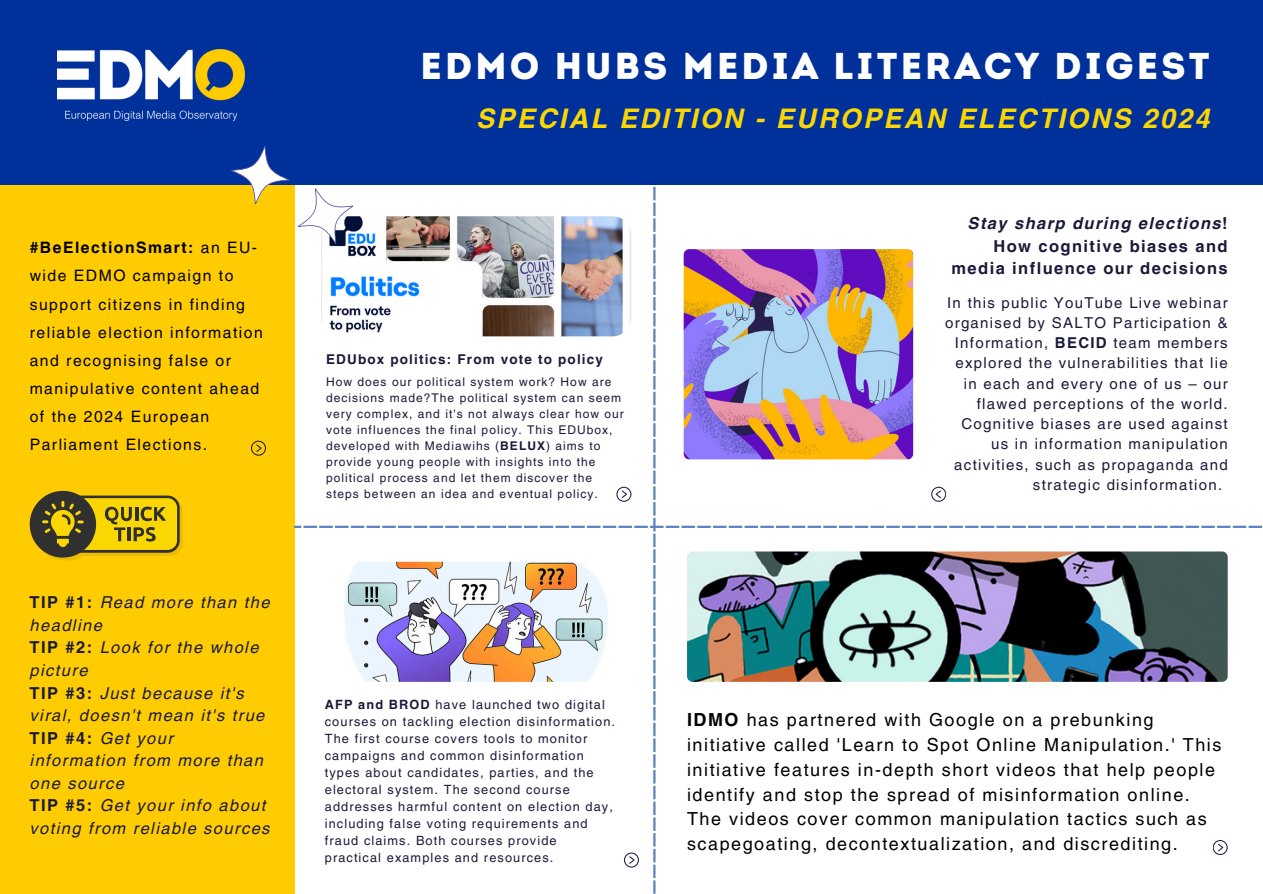
<style>
.page{position:relative;width:1263px;height:894px;background:#fff}
.page>*{position:absolute;margin:0;border:0;box-sizing:border-box;transform-origin:0 0}
.t1{font:37.35px "Intro Black Caps";letter-spacing:.085em;color:#fff}
.t2{font:italic 700 27px "Helvetica LT Pro";letter-spacing:.085em;color:#fad703}
.t3{font:18px/24.8px "Helvetica LT Pro";letter-spacing:.085em;color:#000}
.t4{font:italic 16.5px/22.5px "Helvetica LT Pro";letter-spacing:.085em;color:#1a1a3a}
.t5{font:700 16.5px/22.5px "Helvetica LT Pro";letter-spacing:.085em;color:#1a1a3a;text-align:right}
.t6{font:15.75px/28.2px "Helvetica LT Pro";letter-spacing:.095em;color:#000}
.t7{font:15px "Helvetica LT Pro";letter-spacing:.085em;color:#1a1a3a}
.t8{font:700 13.5px "Helvetica LT Pro";letter-spacing:.085em;color:#1a1a3a}
.t9{font:12.75px/17px "Helvetica LT Pro";letter-spacing:.085em;color:#1a1a3a}
.t10{font:12px/16px "Helvetica LT Pro";letter-spacing:.085em;color:#1a1a3a}
.s1{font-weight:700}
.s2{font-weight:700;font-style:normal}
.s3{font-style:italic}
</style>
<div class="page">
<div style="left:0;top:0;width:1263px;height:893px;background:#00309a"></div>
<div style="left:294px;top:185px;width:362px;height:342px;background:#fff"></div>
<div style="left:656px;top:185px;width:607px;height:342px;background:#fff"></div>
<div style="left:294px;top:527px;width:362px;height:365px;background:#fff"></div>
<div style="left:656px;top:527px;width:606px;height:366px;background:#fff"></div>
<div style="left:0;top:185px;width:294px;height:708px;background:#ffcc02"></div>
<svg style="left:617px;top:486px;width:14px;height:15px"></svg>
<img style="left:58px;top:49px;width:187px;height:71px">
<hr style="left:1248px;top:525px;width:14px;height:3px;background:#5c83bd">
<svg style="left:1217px;top:525px;width:29px;height:3px"></svg>
<hr style="left:1201px;top:525px;width:14px;height:3px;background:#5c83bd">
<hr style="left:1185px;top:525px;width:14px;height:3px;background:#5c83bd">
<svg style="left:1154px;top:525px;width:29px;height:3px"></svg>
<hr style="left:1138px;top:525px;width:14px;height:3px;background:#5c83bd">
<hr style="left:1122px;top:525px;width:14px;height:3px;background:#5c83bd">
<svg style="left:1091px;top:525px;width:29px;height:3px"></svg>
<hr style="left:1075px;top:525px;width:14px;height:3px;background:#5c83bd">
<hr style="left:1059px;top:525px;width:14px;height:3px;background:#5c83bd">
<svg style="left:1028px;top:525px;width:29px;height:3px"></svg>
<hr style="left:1012px;top:525px;width:14px;height:3px;background:#5c83bd">
<hr style="left:996px;top:525px;width:14px;height:3px;background:#5c83bd">
<svg style="left:965px;top:525px;width:29px;height:3px"></svg>
<hr style="left:949px;top:525px;width:14px;height:3px;background:#5c83bd">
<hr style="left:933px;top:525px;width:14px;height:3px;background:#5c83bd">
<svg style="left:902px;top:525px;width:29px;height:3px"></svg>
<hr style="left:886px;top:525px;width:14px;height:3px;background:#5c83bd">
<hr style="left:870px;top:525px;width:14px;height:3px;background:#5c83bd">
<svg style="left:839px;top:525px;width:29px;height:3px"></svg>
<hr style="left:823px;top:525px;width:14px;height:3px;background:#5c83bd">
<hr style="left:807px;top:525px;width:14px;height:3px;background:#5c83bd">
<svg style="left:776px;top:525px;width:29px;height:3px"></svg>
<hr style="left:760px;top:525px;width:14px;height:3px;background:#5c83bd">
<hr style="left:744px;top:525px;width:14px;height:3px;background:#5c83bd">
<svg style="left:713px;top:525px;width:29px;height:3px"></svg>
<hr style="left:697px;top:525px;width:14px;height:3px;background:#5c83bd">
<hr style="left:681px;top:525px;width:14px;height:3px;background:#5c83bd">
<svg style="left:650px;top:187px;width:29px;height:706px"></svg>
<hr style="left:634px;top:525px;width:14px;height:3px;background:#5c83bd">
<hr style="left:618px;top:525px;width:14px;height:3px;background:#5c83bd">
<svg style="left:587px;top:525px;width:29px;height:3px"></svg>
<hr style="left:571px;top:525px;width:14px;height:3px;background:#5c83bd">
<hr style="left:555px;top:525px;width:14px;height:3px;background:#5c83bd">
<svg style="left:524px;top:525px;width:29px;height:3px"></svg>
<hr style="left:508px;top:525px;width:14px;height:3px;background:#5c83bd">
<hr style="left:492px;top:525px;width:14px;height:3px;background:#5c83bd">
<svg style="left:461px;top:525px;width:29px;height:3px"></svg>
<hr style="left:445px;top:525px;width:14px;height:3px;background:#5c83bd">
<hr style="left:429px;top:525px;width:14px;height:3px;background:#5c83bd">
<svg style="left:398px;top:525px;width:29px;height:3px"></svg>
<hr style="left:382px;top:525px;width:14px;height:3px;background:#5c83bd">
<hr style="left:366px;top:525px;width:14px;height:3px;background:#5c83bd">
<svg style="left:335px;top:525px;width:29px;height:3px"></svg>
<hr style="left:319px;top:525px;width:14px;height:3px;background:#5c83bd">
<hr style="left:303px;top:525px;width:14px;height:3px;background:#5c83bd">
<svg style="left:294px;top:525px;width:7px;height:3px"></svg>
<svg style="left:1213px;top:840px;width:14px;height:14px"></svg>
<svg style="left:931px;top:486px;width:15px;height:15px"></svg>
<img style="left:687px;top:551px;width:541px;height:130px;border-radius:6px">
<img style="left:684px;top:249px;width:229px;height:210px;border-radius:6px">
<img style="left:321px;top:216px;width:310px;height:120px">
<svg style="left:231px;top:146px;width:133px;height:108px"></svg>
<svg style="left:251px;top:440px;width:15px;height:15px"></svg>
<svg style="left:30px;top:490px;width:153px;height:70px"></svg>
<img style="left:344px;top:561px;width:264px;height:120px">
<svg style="left:624px;top:852px;width:15px;height:14px"></svg>
<p class="t6" style="left:30px;top:235px;width:235px"><span class="s1">#BeElectionSmart:</span> an EU&shy;wide EDMO campaign to support citizens in finding reliable election information and recognising false or manipulative content ahead of the 2024 European<br>Parliament Elections.</p>
<p class="t4" style="left:30px;top:592px;width:241px"><span class="s2">TIP #1:</span> Read more than the headline<br><span class="s2">TIP #2:</span> Look for the whole picture<br><span class="s2">TIP #3:</span> Just because it's viral, doesn't mean it's true<br><span class="s2">TIP #4:</span> Get your information from more than one source</p>
<h4 class="t4" style="left:30px;top:795px;width:241px"><span class="s2">TIP #5:</span> Get your info about voting from reliable sources</h4>
<p class="t1" style="left:421px;top:51px;width:790px">EDMO HUBS MEDIA LITERACY DIGEST</p>
<p class="t2" style="left:476px;top:109px;width:735px">SPECIAL EDITION - EUROPEAN ELECTIONS 2024</p>
<p class="t8" style="left:326px;top:354px;width:278px">EDUbox politics: From vote to policy</p>
<h1 class="t10" style="left:326px;top:375px;width:299px">How does our political system work? How are decisions made?The political system can seem very complex, and it's not always clear how our vote influences the final policy. This EDUbox, developed with Mediawihs (<span class="s1">BELUX</span>) aims to provide young people with insights into the political process and let them discover the steps between an idea and eventual policy.</h1>
<h3 class="t5" style="left:951px;top:214px;width:278px"><span class="s3">Stay sharp during elections</span>!<br>How cognitive biases and media influence our decisions</h3>
<p class="t7" style="left:947px;top:297px;width:282px">In this public YouTube Live webinar</p>
<p class="t7" style="left:945px;top:317px;width:284px">organised by SALTO Participation &amp;</p>
<p class="t7" style="left:955px;top:337px;width:274px">Information, <span class="s1">BECID</span> team members</p>
<p class="t7" style="left:955px;top:357px;width:274px">explored the vulnerabilities that lie</p>
<p class="t7" style="left:964px;top:378px;width:265px">in each and every one of us – our</p>
<p class="t7" style="left:977px;top:398px;width:252px">flawed perceptions of the world.</p>
<p class="t7" style="left:961px;top:418px;width:268px">Cognitive biases are used against</p>
<p class="t7" style="left:991px;top:438px;width:238px">us in information manipulation</p>
<p class="t7" style="left:954px;top:459px;width:275px">activities, such as propaganda and</p>
<p class="t7" style="left:1033px;top:479px;width:191px">strategic disinformation.</p>
<p class="t9" style="left:325px;top:697px;width:292px"><span class="s1">AFP and BROD</span> have launched two digital courses on tackling election disinformation.<br>The first course covers tools to monitor campaigns and common disinformation types about candidates, parties, and the electoral system. The second course addresses harmful content on election day, including false voting requirements and fraud claims. Both courses provide</p>
<p class="t9" style="left:325px;top:850px;width:230px">practical examples and resources.</p>
<p class="t3" style="left:687px;top:709px;width:536px"><span class="s1">IDMO</span> has partnered with Google on a prebunking initiative called 'Learn to Spot Online Manipulation.' This initiative features in-depth short videos that help people identify and stop the spread of misinformation online.<br>The videos cover common manipulation tactics such as scapegoating, decontextualization, and discrediting.</p>
</div>
